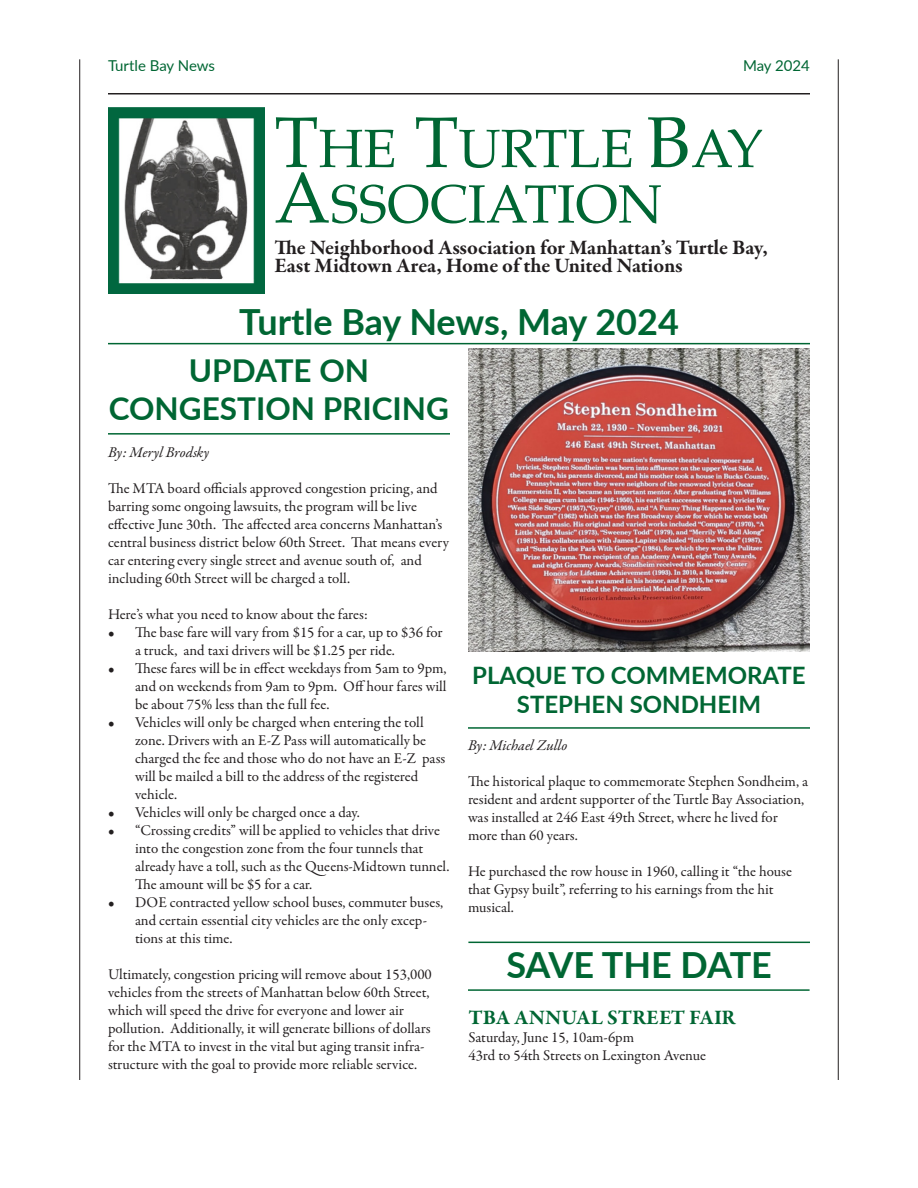
<style>
.page{position:relative;width:918px;height:1188px;background:#fff}
.page>*{position:absolute;margin:0;border:0;box-sizing:border-box;transform-origin:0 0}
.TBA_Title{font:54px/55.5px "Palatino";color:#063}
.t1{font:700 36px "Lato";letter-spacing:-.005em;color:#063}
.t2{font:700 31.5px "Lato";color:#063}
.t3{font:700 24px/28.8px "Lato";color:#063;text-align:center}
.Paragraph{font:700 21px/18px "Garamond Premr Pro";letter-spacing:-.01em;color:#231f20}
.Paragraph_Style_1{font:700 21px "Garamond Premr Pro";letter-spacing:.005em;color:#063}
.Paragraph_Style_1-2{font:15px/18px "Garamond Premr Pro";color:#231f20}
.Paragraph_Style_1-3{font:italic 15px "Garamond Premr Pro";letter-spacing:-.005em;color:#231f20}
.t4{font:15px "Lato";letter-spacing:-.005em;color:#063}
.s1{font-size:72px}
</style>
<div class="page">
<hr style="left:108px;top:93px;width:702px;height:1px;background:#231f20">
<hr style="left:838px;top:59px;width:1px;height:1021px;background:#231f20">
<hr style="left:79px;top:59px;width:1px;height:1021px;background:#231f20">
<img style="left:108px;top:108px;width:156px;height:186px">
<hr style="left:108px;top:343px;width:702px;height:1px;background:#063">
<hr style="left:108px;top:433px;width:342px;height:2px;background:#063">
<hr style="left:468px;top:989px;width:342px;height:2px;background:#063">
<hr style="left:468px;top:942px;width:342px;height:1px;background:#063">
<hr style="left:468px;top:727px;width:342px;height:2px;background:#063">
<img style="left:468px;top:349px;width:342px;height:302px">
<p class="t4" style="left:108px;top:55px;width:109px">Turtle Bay News</p>
<p class="t4" style="left:743px;top:55px;width:68px">May 2024</p>
<p class="TBA_Title" style="left:274px;top:121px;width:490px"><span class="s1">T</span>HE <span class="s1">T</span>URTLE <span class="s1">B</span>AY<br><span class="s1">A</span>SSOCIATION</p>
<p class="Paragraph" style="left:274px;top:239px;width:495px">The Neighborhood Association for Manhattan’s Turtle Bay,<br>East Midtown Area, Home of the United Nations</p>
<p class="t1" style="left:239px;top:295px;width:441px">Turtle Bay News, May 2024</p>
<p class="t2" style="left:189px;top:348px;width:182px">UPDATE ON</p>
<p class="t2" style="left:109px;top:385px;width:342px">CONGESTION PRICING</p>
<p class="Paragraph_Style_1-3" style="left:108px;top:443px;width:103px">By: Meryl Brodsky</p>
<p class="Paragraph_Style_1-2" style="left:108px;top:480px;width:342px">The MTA board officials approved congestion pricing, and barring some ongoing lawsuits, the program will be live effective June 30th. The affected area concerns Manhattan’s central business district below 60th Street. That means every car entering every single street and avenue south of, and including 60th Street will be charged a toll.</p>
<p class="Paragraph_Style_1-2" style="left:108px;top:606px;width:262px">Here’s what you need to know about the fares:</p>
<p class="Paragraph_Style_1-2" style="left:135px;top:624px;width:309px;text-indent:-27px">• The base fare will vary from $15 for a car, up to $36 for a truck, and taxi drivers will be $1.25 per ride.</p>
<p class="Paragraph_Style_1-2" style="left:135px;top:660px;width:313px;text-align:justify;text-indent:-27px">• These fares will be in effect weekdays from 5am to 9pm, and on weekends from 9am to 9pm. Off hour fares will be about 75% less than the full fee.</p>
<p class="Paragraph_Style_1-2" style="left:135px;top:714px;width:312px;text-indent:-27px">• Vehicles will only be charged when entering the toll zone. Drivers with an E-Z Pass will automatically be charged the fee and those who do not have an E-Z pass will be mailed a bill to the address of the registered vehicle.</p>
<p class="Paragraph_Style_1-2" style="left:108px;top:804px;width:254px">• Vehicles will only be charged once a day.</p>
<p class="Paragraph_Style_1-2" style="left:135px;top:822px;width:316px;text-indent:-27px">• “Crossing credits” will be applied to vehicles that drive into the congestion zone from the four tunnels that already have a toll, such as the Queens-Midtown tunnel.<br>The amount will be $5 for a car.</p>
<p class="Paragraph_Style_1-2" style="left:135px;top:894px;width:310px;text-indent:-27px">• DOE contracted yellow school buses, commuter buses, and certain essential city vehicles are the only excep&shy;tions at this time.</p>
<p class="Paragraph_Style_1-2" style="left:108px;top:966px;width:325px">Ultimately, congestion pricing will remove about 153,000 vehicles from the streets of Manhattan below 60th Street, which will speed the drive for everyone and lower air</p>
<p class="Paragraph_Style_1-2" style="left:108px;top:1020px;width:324px">pollution. Additionally, it will generate billions of dollars for the MTA to invest in the vital but aging transit infra&shy;structure with the goal to provide more reliable service.</p>
<p class="t3" style="left:472px;top:660px;width:335px">PLAQUE TO COMMEMORATE<br>STEPHEN SONDHEIM</p>
<p class="Paragraph_Style_1-3" style="left:468px;top:735px;width:101px">By: Michael Zullo</p>
<p class="Paragraph_Style_1-2" style="left:468px;top:772px;width:342px">The historical plaque to commemorate Stephen Sondheim, a resident and ardent supporter of the Turtle Bay Association, was installed at 246 East 49th Street, where he lived for more than 60 years.</p>
<p class="Paragraph_Style_1-2" style="left:468px;top:862px;width:325px">He purchased the row house in 1960, calling it “the house that Gypsy built”, referring to his earnings from the hit musical.</p>
<p class="t1" style="left:506px;top:938px;width:267px">SAVE THE DATE</p>
<p class="Paragraph_Style_1" style="left:468px;top:1005px;width:269px">TBA ANNUAL STREET FAIR</p>
<p class="Paragraph_Style_1-2" style="left:468px;top:1029px;width:167px">Saturday, June 15, 10am-6pm</p>
<p class="Paragraph_Style_1-2" style="left:468px;top:1047px;width:239px">43rd to 54th Streets on Lexington Avenue</p>
</div>
